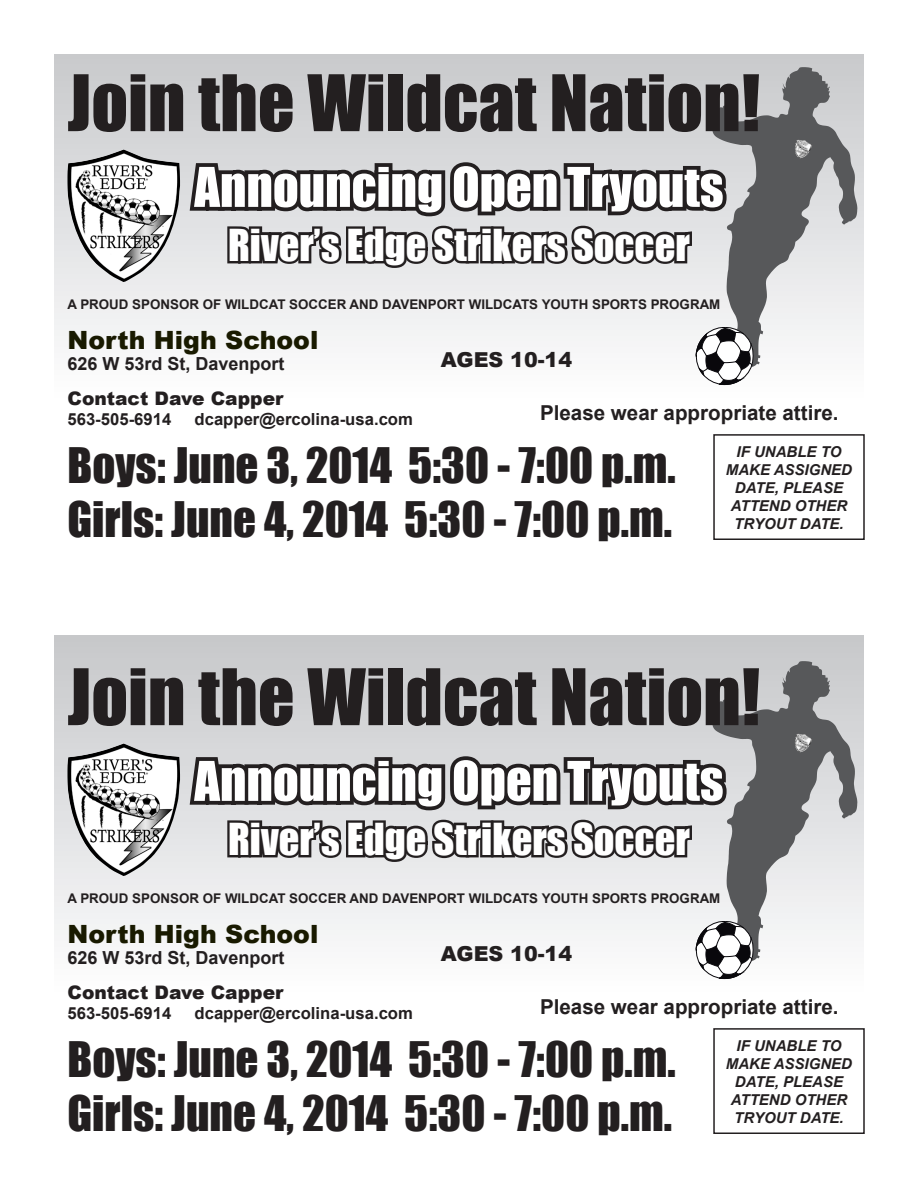
<style>
.page{position:relative;width:918px;height:1188px;background:#fff}
.page>*{position:absolute;margin:0;border:0;box-sizing:border-box;transform-origin:0 0}
.t1{font:72px "Impact";color:#231f20}
.t2{font:50.55px "Impact";color:#fff}
.t3{font:45px "Impact";color:#231f20}
.t4{font:40.5px "Impact";color:#fff}
.t5{font:900 25.2px "Arial";color:#191a00}
.t6{font:700 20.55px "Arial";color:#231f20}
.t7{font:900 20.55px "Arial";color:#231f20}
.t8{font:900 18.6px "Arial";color:#231f20}
.t9{font:700 18px "Arial";color:#231f20}
.t10{font:700 16.65px "Arial";color:#231f20}
.t11{font:italic 700 15px/18px "Arial";color:#231f20;text-align:center}
.t12{font:700 13.35px "Arial";color:#231f20}
</style>
<div class="page">
<div style="left:43px;top:41px;width:833px;height:361px;background:linear-gradient(to bottom,#c5c6c9,#fefefe)"></div>
<div style="left:43px;top:635px;width:833px;height:361px;background:linear-gradient(to bottom,#c5c6c9,#fefefe)"></div>
<img style="left:68px;top:150px;width:112px;height:132px">
<img style="left:68px;top:744px;width:112px;height:132px">
<svg style="left:711px;top:67px;width:146px;height:305px"></svg>
<svg style="left:696px;top:327px;width:57px;height:58px"></svg>
<img style="left:794px;top:139px;width:18px;height:19px">
<svg style="left:711px;top:661px;width:146px;height:305px"></svg>
<svg style="left:696px;top:921px;width:57px;height:58px"></svg>
<img style="left:794px;top:733px;width:18px;height:19px">
<div style="left:0;top:0;width:918px;height:54px;background:#fff"></div>
<div style="left:0;top:25px;width:54px;height:1014px;background:#fff"></div>
<div style="left:864px;top:25px;width:54px;height:1014px;background:#fff"></div>
<svg style="left:185px;top:106px;width:548px;height:190px;background:#a3a2a4"></svg>
<svg style="left:185px;top:700px;width:548px;height:190px;background:#a3a2a4"></svg>
<div style="left:713px;top:434px;width:152px;height:106px;border:2px solid #231f20"></div>
<div style="left:713px;top:1028px;width:152px;height:106px;border:2px solid #231f20"></div>
<p class="t1" style="left:68px;top:47px;width:694px">Join the Wildcat Nation!</p>
<p class="t2" style="left:194px;top:148px;width:531px">Announcing Open Tryouts</p>
<p class="t4" style="left:228px;top:214px;width:463px">River’s Edge Strikers Soccer</p>
<p class="t12" style="left:68px;top:295px;width:654px">A PROUD SPONSOR OF WILDCAT SOCCER AND DAVENPORT WILDCATS YOUTH SPORTS PROGRAM</p>
<p class="t5" style="left:68px;top:321px;width:252px">North High School</p>
<p class="t9" style="left:68px;top:352px;width:219px">626 W 53rd St, Davenport</p>
<p class="t8" style="left:68px;top:385px;width:217px">Contact Dave Capper</p>
<p class="t10" style="left:68px;top:408px;width:105px">563-505-6914</p>
<p class="t10" style="left:195px;top:408px;width:220px">dcapper@ercolina-usa.com</p>
<p class="t7" style="left:441px;top:345px;width:133px">AGES 10-14</p>
<p class="t6" style="left:540px;top:399px;width:300px">Please wear appropriate attire.</p>
<p class="t3" style="left:68px;top:430px;width:610px">Boys: June 3, 2014 5:30 - 7:00 p.m.</p>
<p class="t3" style="left:68px;top:484px;width:606px">Girls: June 4, 2014 5:30 - 7:00 p.m.</p>
<p class="t11" style="left:726px;top:443px;width:128px">IF UNABLE TO<br>MAKE ASSIGNED<br>DATE, PLEASE<br>ATTEND OTHER<br>TRYOUT DATE.</p>
<p class="t1" style="left:68px;top:641px;width:694px">Join the Wildcat Nation!</p>
<p class="t2" style="left:194px;top:742px;width:531px">Announcing Open Tryouts</p>
<p class="t4" style="left:228px;top:808px;width:463px">River’s Edge Strikers Soccer</p>
<p class="t12" style="left:68px;top:889px;width:654px">A PROUD SPONSOR OF WILDCAT SOCCER AND DAVENPORT WILDCATS YOUTH SPORTS PROGRAM</p>
<p class="t5" style="left:68px;top:915px;width:252px">North High School</p>
<p class="t9" style="left:68px;top:946px;width:219px">626 W 53rd St, Davenport</p>
<p class="t8" style="left:68px;top:979px;width:217px">Contact Dave Capper</p>
<p class="t10" style="left:68px;top:1002px;width:105px">563-505-6914</p>
<p class="t10" style="left:195px;top:1002px;width:220px">dcapper@ercolina-usa.com</p>
<p class="t7" style="left:441px;top:939px;width:133px">AGES 10-14</p>
<p class="t6" style="left:540px;top:993px;width:300px">Please wear appropriate attire.</p>
<p class="t3" style="left:68px;top:1024px;width:610px">Boys: June 3, 2014 5:30 - 7:00 p.m.</p>
<p class="t3" style="left:68px;top:1078px;width:606px">Girls: June 4, 2014 5:30 - 7:00 p.m.</p>
<p class="t11" style="left:726px;top:1037px;width:128px">IF UNABLE TO<br>MAKE ASSIGNED<br>DATE, PLEASE<br>ATTEND OTHER<br>TRYOUT DATE.</p>
</div>
